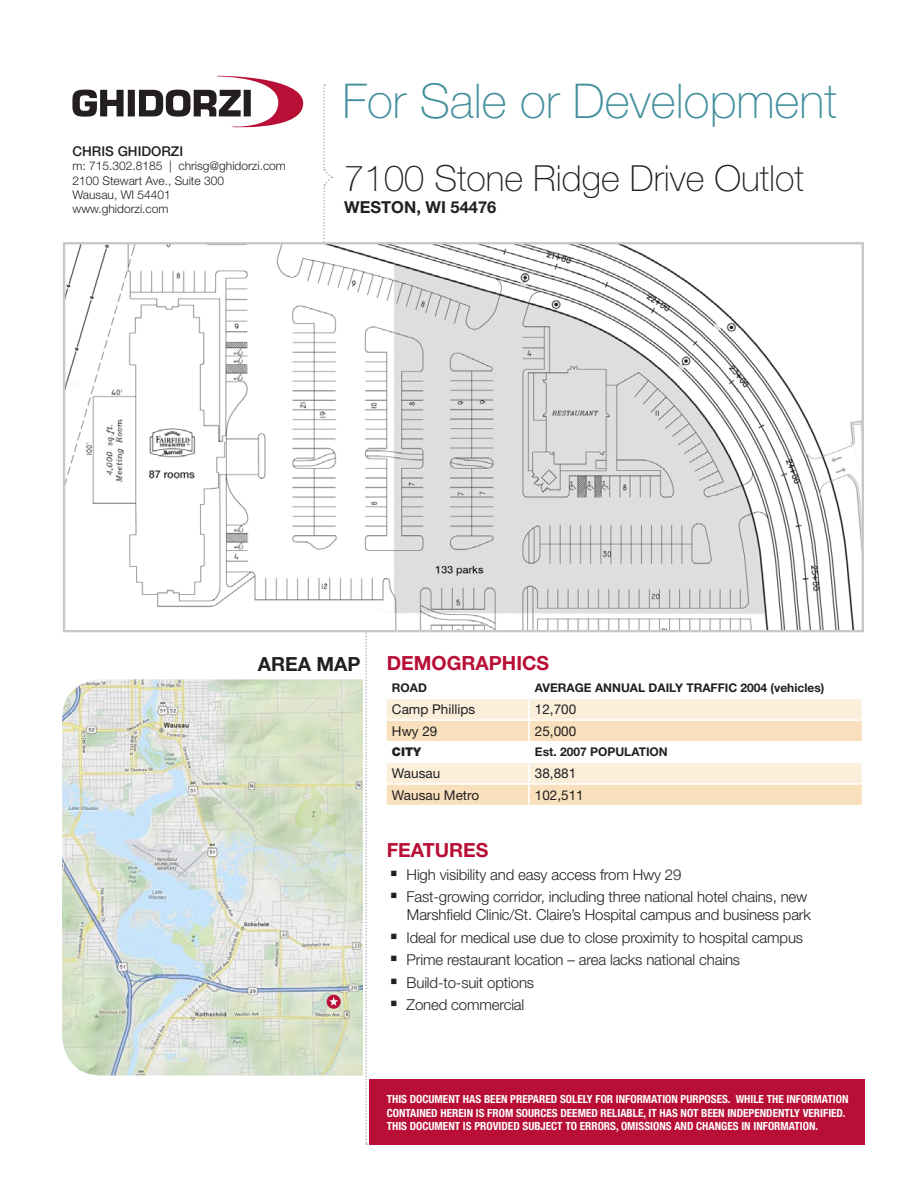
<style>
.page{position:relative;width:918px;height:1188px;background:#fff}
.page>*{position:absolute;margin:0;border:0;box-sizing:border-box;transform-origin:0 0}
.t1{font:100 48px "Helvetica Neue LT Std";color:#428f9c}
.t2{font:100 36px "Helvetica Neue LT Std";color:#231f20}
.t3{font:700 19.5px "Helvetica Neue LT Std";color:#b90f36}
.t4{font:700 19.5px "Helvetica Neue LT Std";color:#231f20}
.t5{font:700 16.5px "Helvetica Neue LT Std";color:#231f20}
.t6{font:300 15px/18px "Helvetica Neue LT Std";letter-spacing:-.01em;color:#231f20}
.t7{font:13.5px "Helvetica Neue LT Std";color:#231f20}
.t8{font:500 13.5px "Helvetica Neue LT Std";color:#231f20}
.t9{font:300 12px "Helvetica Neue LT Std";color:#231f20}
.t10{font:700 12px "Helvetica Neue LT Std";color:#231f20}
.t11{font:900 12px "Helvetica Neue LT Std";color:#231f20}
.t12{font:700 condensed 11.25px/13.5px "Helvetica Neue LT Std";color:#fff}
</style>
<div class="page">
<svg style="left:323px;top:84px;width:9px;height:158px"></svg>
<img style="left:63px;top:680px;width:300px;height:395px">
<div style="left:327px;top:995px;width:14px;height:14px;background:#b90f36;border-radius:50%"></div>
<svg style="left:329px;top:997px;width:9px;height:9px"></svg>
<svg style="left:72px;top:75px;width:231px;height:53px"></svg>
<div style="left:370px;top:1079px;width:495px;height:65px;background:#b90f36"></div>
<svg style="left:365px;top:632px;width:2px;height:513px"></svg>
<img style="left:66px;top:245px;width:795px;height:384px">
<div style="left:63px;top:242px;width:801px;height:390px;border:2px solid #c7c8ca"></div>
<svg style="left:386px;top:699px;width:476px;height:106px"></svg>
<hr style="left:385px;top:741px;width:144px;height:2px;background:#fff">
<hr style="left:529px;top:741px;width:334px;height:2px;background:#fff">
<p class="t8" style="left:72px;top:143px;width:112px">CHRIS GHIDORZI</p>
<p class="t9" style="left:72px;top:159px;width:215px">m: 715.302.8185 | chrisg@ghidorzi.com</p>
<p class="t9" style="left:72px;top:173px;width:153px">2100 Stewart Ave., Suite 300</p>
<p class="t9" style="left:72px;top:188px;width:100px">Wausau, WI 54401</p>
<p class="t9" style="left:72px;top:201px;width:98px">www.ghidorzi.com</p>
<p class="t1" style="left:343px;top:73px;width:496px">For Sale or Development</p>
<p class="t2" style="left:344px;top:157px;width:461px">7100 Stone Ridge Drive Outlot</p>
<p class="t5" style="left:344px;top:197px;width:154px">WESTON, WI 54476</p>
<p class="t4" style="left:258px;top:652px;width:104px">AREA MAP</p>
<p class="t3" style="left:387px;top:651px;width:164px">DEMOGRAPHICS</p>
<p class="t10" style="left:392px;top:681px;width:37px">ROAD</p>
<p class="t10" style="left:535px;top:681px;width:291px">AVERAGE ANNUAL DAILY TRAFFIC 2004 (vehicles)</p>
<p class="t7" style="left:392px;top:701px;width:85px">Camp Phillips</p>
<p class="t7" style="left:535px;top:701px;width:43px">12,700</p>
<p class="t7" style="left:392px;top:723px;width:47px">Hwy 29</p>
<p class="t7" style="left:535px;top:723px;width:43px">25,000</p>
<p class="t11" style="left:392px;top:745px;width:31px">CITY</p>
<p class="t10" style="left:535px;top:745px;width:134px">Est. 2007 POPULATION</p>
<p class="t7" style="left:392px;top:765px;width:50px">Wausau</p>
<p class="t7" style="left:535px;top:765px;width:43px">38,881</p>
<p class="t7" style="left:392px;top:787px;width:89px">Wausau Metro</p>
<p class="t7" style="left:535px;top:787px;width:50px">102,511</p>
<p class="t3" style="left:387px;top:838px;width:103px">FEATURES</p>
<p class="t6" style="left:407px;top:865px;width:276px">High visibility and easy access from Hwy 29</p>
<p class="t6" style="left:407px;top:888px;width:406px">Fast-growing corridor, including three national hotel chains, new<br>Marshfield Clinic/St. Claire’s Hospital campus and business park</p>
<p class="t6" style="left:407px;top:928px;width:398px">Ideal for medical use due to close proximity to hospital campus</p>
<p class="t6" style="left:407px;top:951px;width:335px">Prime restaurant location – area lacks national chains</p>
<p class="t6" style="left:407px;top:973px;width:129px">Build-to-suit options</p>
<p class="t6" style="left:407px;top:996px;width:119px">Zoned commercial</p>
<p class="t12" style="left:387px;top:1092px;width:463px">THIS DOCUMENT HAS BEEN PREPARED SOLELY FOR INFORMATION PURPOSES. WHILE THE INFORMATION<br>CONTAINED HEREIN IS FROM SOURCES DEEMED RELIABLE, IT HAS NOT BEEN INDEPENDENTLY VERIFIED.<br>THIS DOCUMENT IS PROVIDED SUBJECT TO ERRORS, OMISSIONS AND CHANGES IN INFORMATION.</p>
</div>
